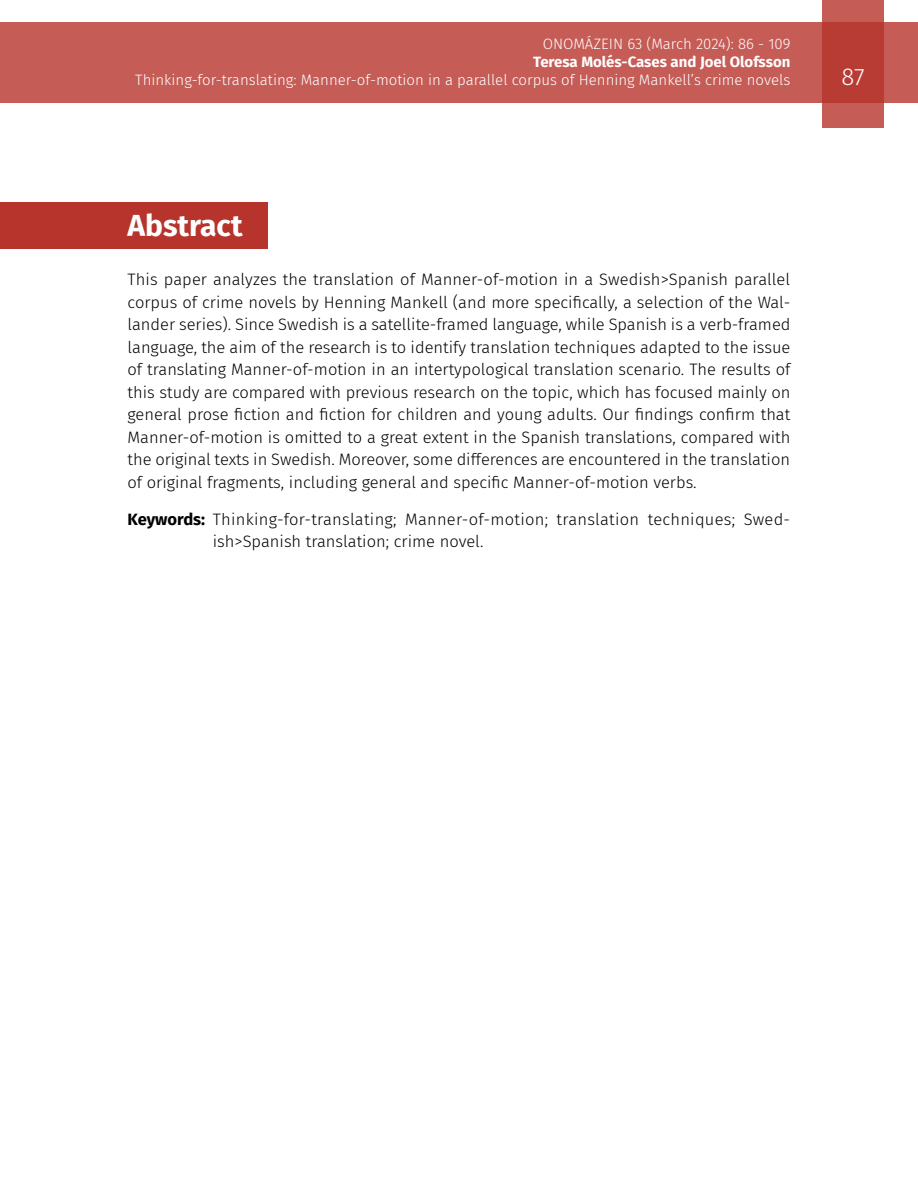
<style>
.page{position:relative;width:918px;height:1188px;background:#fff}
.page>*{position:absolute;margin:0;border:0;box-sizing:border-box;transform-origin:0 0}
.t1{font:700 30px "Fira Sans";color:#fff}
.t2{font:300 24px "Fira Sans";color:#fff}
.t3{font:300 16.5px/22.5px "Fira Sans";color:#000;text-align:justify}
.t4{font:300 15px "Fira Sans";color:#fff}
.t5{font:700 15px "Fira Sans";color:#fff}
.s1{font-weight:700}
</style>
<div class="page">
<div style="left:0;top:23px;width:918px;height:80px;background:#c55c56"></div>
<svg style="left:822px;top:0;width:62px;height:128px;background:#bd4740"></svg>
<div style="left:0;top:202px;width:268px;height:47px;background:#b7342c"></div>
<p class="t4" style="left:543px;top:34px;width:249px">ONOMÁZEIN 63 (March 2024): 86 - 109</p>
<p class="t5" style="left:533px;top:50px;width:259px">Teresa Molés-Cases and Joel Olofsson</p>
<p class="t4" style="left:135px;top:70px;width:657px">Thinking-for-translating: Manner-of-motion in a parallel corpus of Henning Mankell’s crime novels</p>
<h2 class="t2" style="left:842px;top:60px;width:25px">87</h2>
<h1 class="t1" style="left:128px;top:200px;width:117px">Abstract</h1>
<p class="t3" style="left:128px;top:268px;width:664px">This paper analyzes the translation of Manner-of-motion in a Swedish&gt;Spanish parallel corpus of crime novels by Henning Mankell (and more specifically, a selection of the Wal&shy;lander series). Since Swedish is a satellite-framed language, while Spanish is a verb-framed language, the aim of the research is to identify translation techniques adapted to the issue of translating Manner-of-motion in an intertypological translation scenario. The results of this study are compared with previous research on the topic, which has focused mainly on general prose fiction and fiction for children and young adults. Our findings confirm that Manner-of-motion is omitted to a great extent in the Spanish translations, compared with the original texts in Swedish. Moreover, some differences are encountered in the translation of original fragments, including general and specific Manner-of-motion verbs.</p>
<p class="t3" style="left:213px;top:508px;width:579px;text-indent:-85px"><span class="s1">Keywords:</span> Thinking-for-translating; Manner-of-motion; translation techniques; Swed&shy;ish&gt;Spanish translation; crime novel.</p>
</div>
